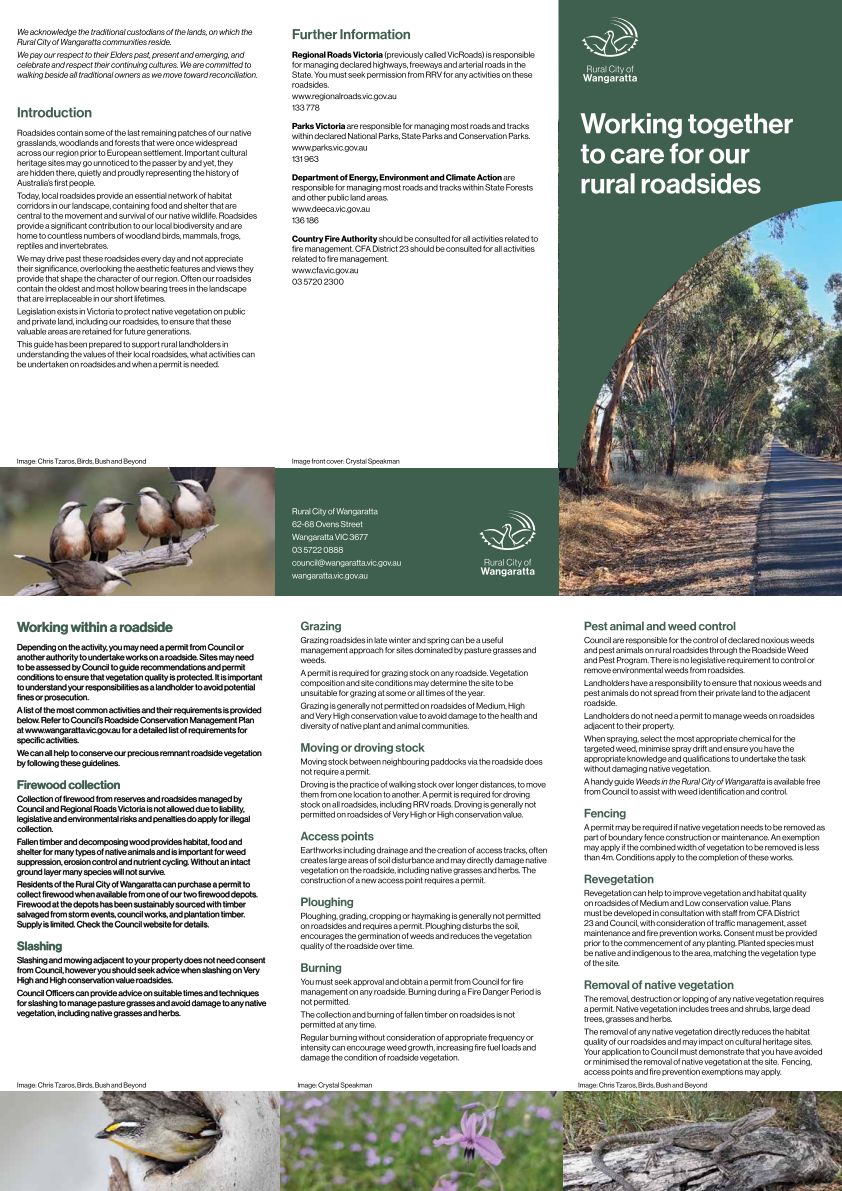
<style>
.page{position:relative;width:842px;height:1191px;background:#fff}
.page>*{position:absolute;margin:0;border:0;box-sizing:border-box;transform-origin:0 0}
.t1{font:14px "N Haas Grotesk DS Pro 65 Md";color:#3f5f4f}
.t2{font:12px "N Haas Grotesk DS Pro 65 Md";color:#3f5f4f}
.t3{font:8.5px/10px "N Haas Grotesk DS Pro 55 Rg";color:#000}
</style>
<div class="page">
<svg style="left:301px;top:963px;width:240px;height:98px"></svg>
<svg style="left:301px;top:897px;width:239px;height:53px"></svg>
<svg style="left:300px;top:831px;width:247px;height:53px"></svg>
<svg style="left:301px;top:743px;width:245px;height:76px"></svg>
<svg style="left:301px;top:670px;width:236px;height:60px"></svg>
<svg style="left:301px;top:621px;width:235px;height:42px"></svg>
<svg style="left:584px;top:980px;width:240px;height:96px"></svg>
<svg style="left:584px;top:874px;width:232px;height:92px"></svg>
<svg style="left:584px;top:809px;width:241px;height:52px"></svg>
<svg style="left:584px;top:712px;width:236px;height:82px"></svg>
<svg style="left:584px;top:680px;width:237px;height:26px"></svg>
<svg style="left:584px;top:637px;width:231px;height:36px"></svg>
<svg style="left:585px;top:621px;width:150px;height:9px"></svg>
<img style="left:0;top:1091px;width:842px;height:100px">
<svg style="left:298px;top:1082px;width:74px;height:6px"></svg>
<svg style="left:579px;top:1082px;width:128px;height:6px"></svg>
<svg style="left:17px;top:1082px;width:129px;height:6px"></svg>
<img style="left:558px;top:468px;width:284px;height:127px">
<img style="left:558px;top:0;width:284px;height:468px">
<div style="left:275px;top:468px;width:283px;height:127px;background:#3f5f4f"></div>
<img style="left:0;top:468px;width:275px;height:127px">
<svg style="left:17px;top:130px;width:240px;height:238px"></svg>
<svg style="left:18px;top:107px;width:73px;height:10px"></svg>
<svg style="left:17px;top:52px;width:240px;height:27px"></svg>
<svg style="left:17px;top:29px;width:235px;height:17px"></svg>
<svg style="left:292px;top:235px;width:246px;height:50px"></svg>
<svg style="left:292px;top:174px;width:241px;height:49px"></svg>
<svg style="left:292px;top:123px;width:238px;height:39px"></svg>
<svg style="left:292px;top:51px;width:242px;height:60px"></svg>
<svg style="left:293px;top:29px;width:117px;height:10px"></svg>
<svg style="left:292px;top:559px;width:109px;height:21px"></svg>
<svg style="left:292px;top:547px;width:51px;height:6px"></svg>
<svg style="left:292px;top:534px;width:76px;height:7px"></svg>
<svg style="left:292px;top:508px;width:86px;height:19px"></svg>
<svg style="left:292px;top:458px;width:107px;height:7px"></svg>
<svg style="left:17px;top:458px;width:129px;height:7px"></svg>
<svg style="left:582px;top:173px;width:178px;height:21px"></svg>
<svg style="left:580px;top:113px;width:213px;height:51px"></svg>
<svg style="left:479px;top:510px;width:57px;height:40px"></svg>
<svg style="left:481px;top:559px;width:54px;height:17px"></svg>
<svg style="left:582px;top:17px;width:56px;height:40px;background:#5e796b"></svg>
<svg style="left:583px;top:65px;width:54px;height:18px"></svg>
<svg style="left:17px;top:990px;width:249px;height:27px"></svg>
<svg style="left:17px;top:941px;width:248px;height:43px"></svg>
<svg style="left:17px;top:838px;width:240px;height:91px"></svg>
<svg style="left:17px;top:795px;width:233px;height:37px"></svg>
<svg style="left:18px;top:780px;width:102px;height:9px"></svg>
<svg style="left:17px;top:750px;width:244px;height:17px"></svg>
<svg style="left:17px;top:707px;width:244px;height:37px"></svg>
<svg style="left:17px;top:644px;width:245px;height:57px"></svg>
<svg style="left:17px;top:622px;width:156px;height:12px"></svg>
<h1 class="t1" style="left:17px;top:619px;width:157px">Working within a roadside</h1>
<p class="t3" style="left:17px;top:642px;width:247px">Depending on the activity, you may need a permit from Council or another authority to undertake works on a roadside. Sites may need to be assessed by Council to guide recommendations and permit conditions to ensure that vegetation quality is protected. It is important to understand your responsibilities as a landholder to avoid potential fines or prosecution.</p>
<p class="t3" style="left:17px;top:705px;width:246px">A list of the most common activities and their requirements is provided below. Refer to Council’s Roadside Conservation Management Plan at www.wangaratta.vic.gov.au for a detailed list of requirements for specific activities.</p>
<p class="t3" style="left:17px;top:748px;width:246px">We can all help to conserve our precious remnant roadside vegetation by following these guidelines.</p>
<h2 class="t2" style="left:17px;top:777px;width:105px">Firewood collection</h2>
<p class="t3" style="left:17px;top:794px;width:235px">Collection of firewood from reserves and roadsides managed by Council and Regional Roads Victoria is not allowed due to liability, legislative and environmental risks and penalties do apply for illegal collection.</p>
<p class="t3" style="left:17px;top:836px;width:235px">Fallen timber and decomposing wood provides habitat, food and shelter for many types of native animals and is important for weed suppression, erosion control and nutrient cycling. Without an intact ground layer many species will not survive.</p>
<p class="t3" style="left:17px;top:879px;width:242px">Residents of the Rural City of Wangaratta can purchase a permit to collect firewood when available from one of our two firewood depots.<br>Firewood at the depots has been sustainably sourced with timber salvaged from storm events, council works, and plantation timber.<br>Supply is limited. Check the Council website for details.</p>
<h2 class="t2" style="left:17px;top:939px;width:47px">Slashing</h2>
<p class="t3" style="left:17px;top:955px;width:250px">Slashing and mowing adjacent to your property does not need consent from Council, however you should seek advice when slashing on Very<br>High and High conservation value roadsides.</p>
<p class="t3" style="left:17px;top:988px;width:251px">Council Officers can provide advice on suitable times and techniques for slashing to manage pasture grasses and avoid damage to any native vegetation, including native grasses and herbs.</p>
</div>
